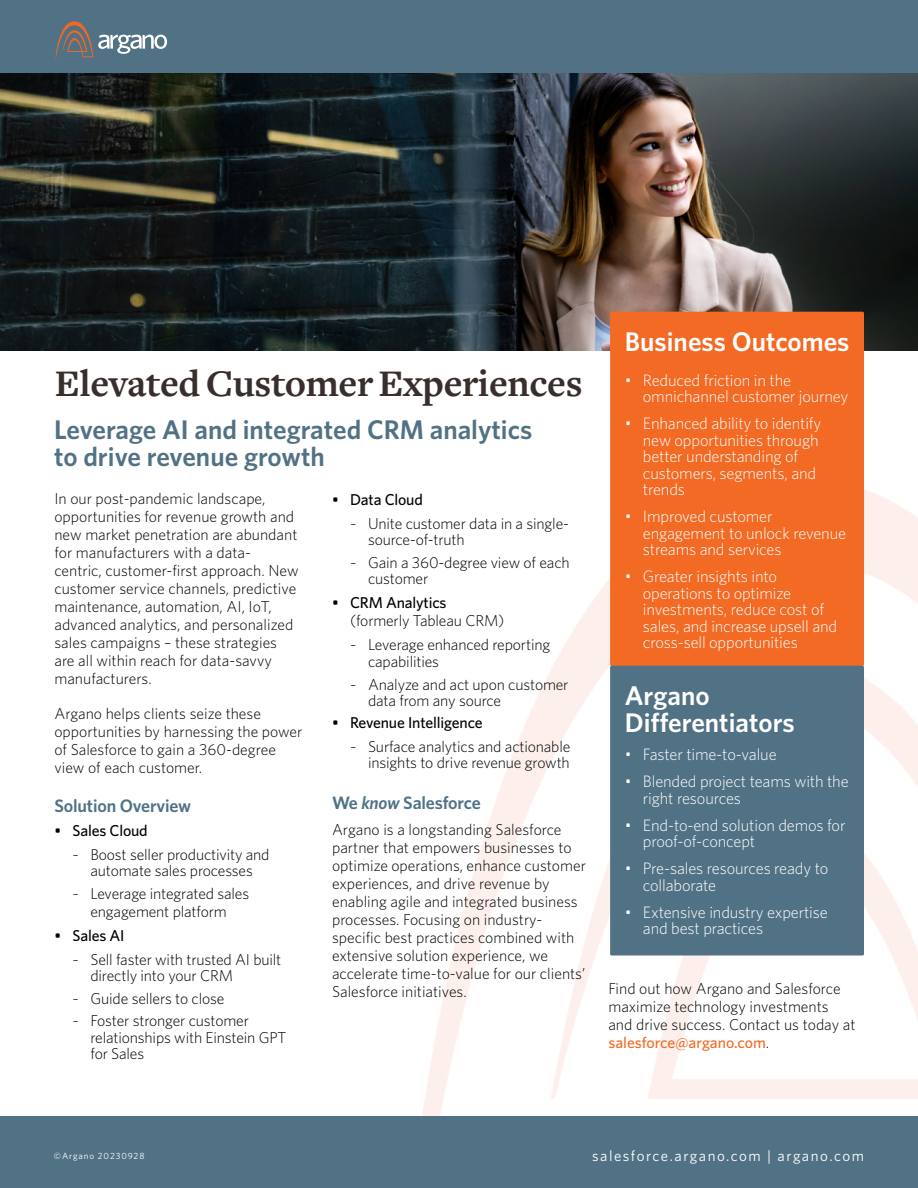
<style>
.page{position:relative;width:918px;height:1188px;background:#fff}
.page>*{position:absolute;margin:0;border:0;box-sizing:border-box;transform-origin:0 0}
.t1{font:700 39px "Freight Text";letter-spacing:-.01em;color:#382f2c}
.t2{font:600 27px/27px "Whitney";color:#517285}
.t3{font:600 27px/27px "Whitney";color:#fff}
.t4{font:600 18px "Whitney";letter-spacing:-.01em;color:#4f7286}
.t5{font:300 16.5px/16.5px "Whitney";letter-spacing:-.01em;color:#fff}
.t6{font:300 15.75px/18px "Whitney";color:#000}
.t7{font:500 15.75px "Whitney";letter-spacing:-.01em;color:#000}
.t8{font:15px "Whitney";letter-spacing:.1em;color:#fff}
.t9{font:9px "Whitney";letter-spacing:.1em;color:#fff}
.s1{font-family:"Segoe UI"}
.s2{font-style:italic}
.s3{font-weight:500;color:#f26a24}
</style>
<div class="page">
<div style="left:0;top:1116px;width:918px;height:72px;background:#517285"></div>
<div style="left:0;top:0;width:918px;height:74px;background:#517285"></div>
<svg style="left:56px;top:21px;width:111px;height:36px"></svg>
<img style="left:0;top:74px;width:918px;height:277px">
<div style="left:610px;top:312px;width:254px;height:354px;background:#f26a24;border-radius:2px"></div>
<div style="left:610px;top:666px;width:254px;height:289px;background:#517285;border-radius:2px"></div>
<h2 class="t3" style="left:625px;top:328px;width:226px">Business Outcomes</h2>
<h1 class="t1" style="left:55px;top:362px;width:529px">Elevated Customer Experiences</h1>
<p class="t5" style="left:643px;top:371px;width:207px;text-indent:-18px">• Reduced friction in the omnichannel customer journey</p>
<p class="t5" style="left:643px;top:415px;width:180px;text-indent:-18px">• Enhanced ability to identify new opportunities through better understanding of customers, segments, and trends</p>
<p class="t5" style="left:643px;top:508px;width:205px;text-indent:-18px">• Improved customer engagement to unlock revenue streams and services</p>
<p class="t5" style="left:643px;top:568px;width:196px;text-indent:-18px">• Greater insights into operations to optimize investments, reduce cost of sales, and increase upsell and cross-sell opportunities</p>
<h2 class="t2" style="left:54px;top:416px;width:480px">Leverage AI and integrated CRM analytics to drive revenue growth</h2>
<p class="t6" style="left:54px;top:489px;width:246px">In our post-pandemic landscape, opportunities for revenue growth and new market penetration are abundant for manufacturers with a data&shy;centric, customer-first approach. New customer service channels, predictive maintenance, automation, AI, IoT, advanced analytics, and personalized sales campaigns – these strategies are all within reach for data-savvy manufacturers.</p>
<p class="t6" style="left:54px;top:704px;width:250px">Argano helps clients seize these opportunities by harnessing the power of Salesforce to gain a 360-degree view of each customer.</p>
<p class="t4" style="left:54px;top:793px;width:138px">Solution Overview</p>
<p class="t7" style="left:54px;top:820px;width:95px">• Sales Cloud</p>
<p class="t6" style="left:72px;top:845px;width:199px;line-height:16.5px;text-align:center"><span class="s1">-</span> Boost seller productivity and automate sales processes</p>
<p class="t6" style="left:72px;top:884px;width:178px;text-align:center"><span class="s1">-</span> Leverage integrated sales engagement platform</p>
<p class="t7" style="left:54px;top:925px;width:72px">• Sales AI</p>
<p class="t6" style="left:90px;top:950px;width:192px;line-height:16.5px;text-indent:-18px"><span class="s1">-</span> Sell faster with trusted AI built directly into your CRM</p>
<p class="t6" style="left:72px;top:989px;width:153px"><span class="s1">-</span> Guide sellers to close</p>
<p class="t6" style="left:90px;top:1012px;width:197px;line-height:16.5px;text-indent:-18px"><span class="s1">-</span> Foster stronger customer relationships with Einstein GPT for Sales</p>
<p class="t7" style="left:332px;top:489px;width:92px">• Data Cloud</p>
<p class="t6" style="left:368px;top:515px;width:202px;line-height:16.5px;text-indent:-18px"><span class="s1">-</span> Unite customer data in a single&shy;source-of-truth</p>
<p class="t6" style="left:368px;top:554px;width:203px;line-height:16.5px;text-indent:-18px"><span class="s1">-</span> Gain a 360-degree view of each customer</p>
<p class="t7" style="left:332px;top:593px;width:116px">• CRM Analytics</p>
<p class="t6" style="left:350px;top:612px;width:156px">(formerly Tableau CRM)</p>
<p class="t6" style="left:368px;top:636px;width:184px;line-height:16.5px;text-indent:-18px"><span class="s1">-</span> Leverage enhanced reporting capabilities</p>
<p class="t6" style="left:368px;top:675px;width:202px;line-height:16.5px;text-indent:-18px"><span class="s1">-</span> Analyze and act upon customer data from any source</p>
<p class="t7" style="left:332px;top:712px;width:152px">• Revenue Intelligence</p>
<p class="t6" style="left:350px;top:738px;width:222px;line-height:16.5px;text-align:right"><span class="s1">-</span> Surface analytics and actionable insights to drive revenue growth</p>
<p class="t4" style="left:332px;top:791px;width:150px">We <span class="s2">know</span> Salesforce</p>
<p class="t6" style="left:332px;top:820px;width:255px">Argano is a longstanding Salesforce partner that empowers businesses to optimize operations, enhance customer experiences, and drive revenue by enabling agile and integrated business processes. Focusing on industry&shy;specific best practices combined with extensive solution experience, we accelerate time-to-value for our clients’ Salesforce initiatives.</p>
<h2 class="t3" style="left:625px;top:682px;width:171px">Argano<br>Differentiators</h2>
<p class="t5" style="left:625px;top:746px;width:153px">• Faster time-to-value</p>
<p class="t5" style="left:643px;top:773px;width:207px;text-indent:-18px">• Blended project teams with the right resources</p>
<p class="t5" style="left:643px;top:816px;width:204px;text-indent:-18px">• End-to-end solution demos for proof-of-concept</p>
<p class="t5" style="left:643px;top:860px;width:187px;text-indent:-18px">• Pre-sales resources ready to collaborate</p>
<p class="t5" style="left:643px;top:903px;width:186px;text-indent:-18px">• Extensive industry expertise and best practices</p>
<p class="t6" style="left:608px;top:979px;width:249px">Find out how Argano and Salesforce maximize technology investments and drive success. Contact us today at <span class="s3">salesforce@argano.com</span>.</p>
<p class="t9" style="left:54px;top:1150px;width:92px">©Argano 20230928</p>
<p class="t8" style="left:592px;top:1146px;width:273px">salesforce.argano.com | argano.com</p>
</div>
